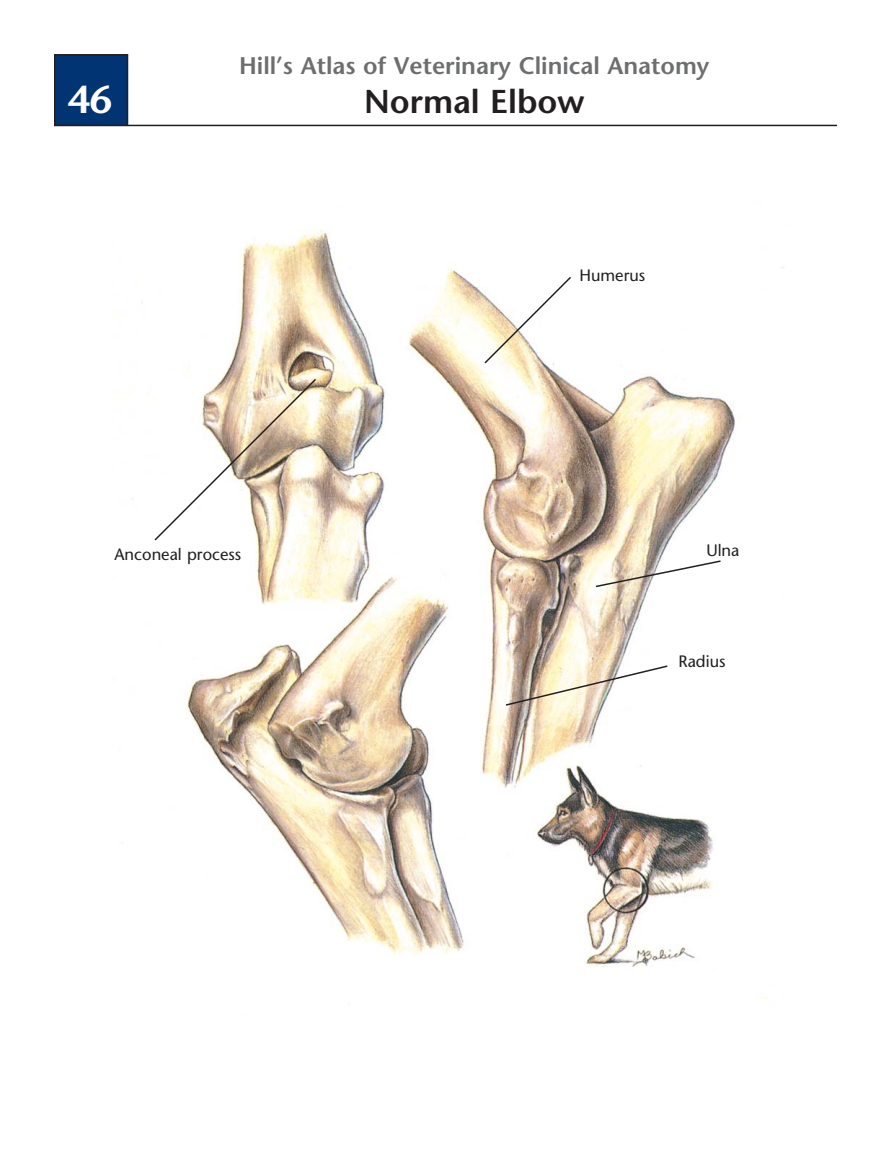
<style>
.page{position:relative;width:891px;height:1175px;background:#fff}
.page>*{position:absolute;margin:0;border:0;box-sizing:border-box;transform-origin:0 0}
.t1{font:600 39px "Stone Sans";color:#fff}
.t2{font:600 33px "Stone Sans";color:#231f20}
.t3{font:600 24px "Stone Sans";color:#6d6e70}
.t4{font:16.5px "Stone Sans";color:#231f20}
</style>
<div class="page">
<img style="left:132px;top:229px;width:651px;height:770px">
<hr style="left:54px;top:125px;width:783px;height:1px;background:#231f20">
<div style="left:55px;top:55px;width:73px;height:70px;background:#003473"></div>
<div style="left:54px;top:54px;width:74px;height:72px;border:2px solid #231f20"></div>
<svg style="left:153px;top:377px;width:165px;height:165px"></svg>
<svg style="left:483px;top:275px;width:90px;height:90px"></svg>
<svg style="left:594px;top:559px;width:128px;height:29px"></svg>
<img style="left:504px;top:664px;width:165px;height:43px">
<h1 class="t1" style="left:67px;top:84px;width:46px">46</h1>
<p class="t3" style="left:239px;top:56px;width:472px">Hill’s Atlas of Veterinary Clinical Anatomy</p>
<h2 class="t2" style="left:364px;top:89px;width:222px">Normal Elbow</h2>
<p class="t4" style="left:580px;top:268px;width:67px">Humerus</p>
<p class="t4" style="left:115px;top:548px;width:128px">Anconeal process</p>
<p class="t4" style="left:706px;top:543px;width:35px">Ulna</p>
<p class="t4" style="left:679px;top:655px;width:49px">Radius</p>
</div>
